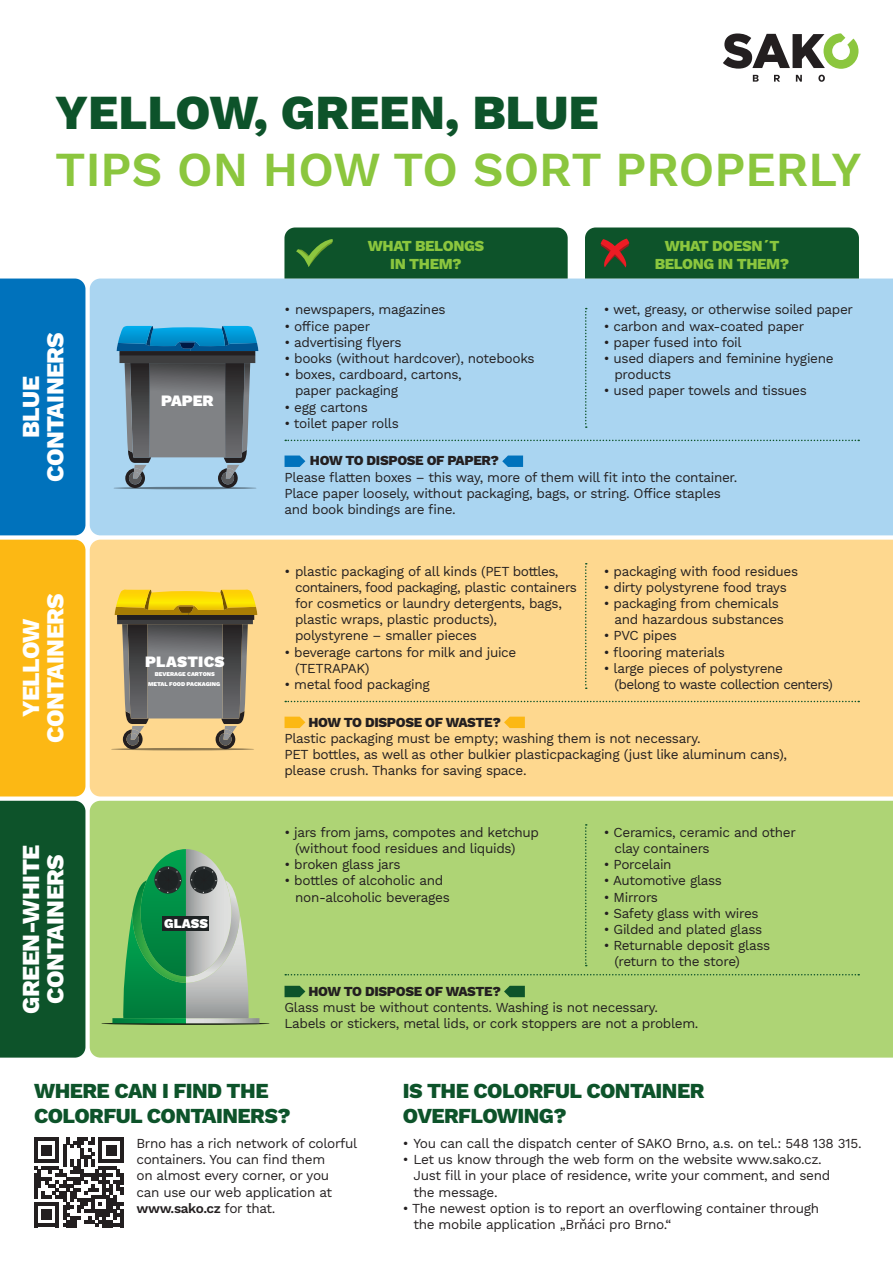
<style>
.page{position:relative;width:893px;height:1263px;background:#fff}
.page>*{position:absolute;margin:0;border:0;box-sizing:border-box;transform-origin:0 0}
.t1{font:600 48px "Work Sans";color:#8bc63e}
.t2{font:800 48px "Work Sans";color:#0d532a}
.t3{font:800 24px "Work Sans";letter-spacing:-.025em;color:#fff}
.t4{font:800 21px "Work Sans";letter-spacing:-.025em;color:#0d532a}
.t5{font:900 15.6px "Work Sans";letter-spacing:.005em;color:#fff}
.t6{font:800 15px "Work Sans";letter-spacing:-.025em;color:#8bc63e}
.t7{font:13.5px/16.2px "Work Sans";letter-spacing:-.025em;color:#231f20}
.t8{font:800 13.5px "Work Sans";letter-spacing:-.025em;color:#231f20}
.t9{font:13.5px "Work Sans";letter-spacing:-.045em;color:#231f20}
.t10{font:900 13.2px "Work Sans";color:#fff}
.t11{font:900 5.7px/9.4px "Work Sans";color:#fff;text-align:center}
.s1{font-weight:600}
</style>
<div class="page">
<div style="left:90px;top:279px;width:803px;height:256px;background:#aad5f1"></div>
<div style="left:90px;top:540px;width:803px;height:256px;background:#fed88f"></div>
<div style="left:90px;top:801px;width:803px;height:256px;background:#aed475"></div>
<svg style="left:0;top:279px;width:85px;height:778px;background:#5a8055"></svg>
<svg style="left:723px;top:33px;width:135px;height:36px"></svg>
<svg style="left:753px;top:75px;width:6px;height:7px"></svg>
<svg style="left:774px;top:75px;width:6px;height:7px"></svg>
<svg style="left:796px;top:75px;width:6px;height:7px"></svg>
<svg style="left:818px;top:75px;width:7px;height:7px"></svg>
<hr style="left:113px;top:487px;width:144px;height:2px;background:#4e4f50;border-radius:50%">
<svg style="left:117px;top:326px;width:141px;height:162px;background:#648191"></svg>
<hr style="left:111px;top:748px;width:143px;height:2px;background:#4e4f50;border-radius:50%">
<svg style="left:115px;top:590px;width:142px;height:159px;background:#9a8b60"></svg>
<hr style="left:101px;top:1022px;width:169px;height:3px;background:#292a2b;border-radius:50%">
<svg style="left:112px;top:849px;width:147px;height:174px;background:#75ad78"></svg>
<div style="left:163px;top:916px;width:46px;height:15px;background:#1e2324"></div>
<svg style="left:285px;top:455px;width:20px;height:12px"></svg>
<svg style="left:502px;top:455px;width:21px;height:12px"></svg>
<svg style="left:285px;top:717px;width:20px;height:11px"></svg>
<svg style="left:504px;top:717px;width:21px;height:11px"></svg>
<svg style="left:285px;top:986px;width:20px;height:11px"></svg>
<svg style="left:504px;top:986px;width:21px;height:11px"></svg>
<svg style="left:34px;top:1137px;width:90px;height:90px"></svg>
<svg style="left:585px;top:563px;width:2px;height:126px"></svg>
<svg style="left:585px;top:824px;width:2px;height:142px"></svg>
<svg style="left:585px;top:308px;width:2px;height:120px"></svg>
<svg style="left:285px;top:440px;width:574px;height:1px"></svg>
<svg style="left:285px;top:701px;width:574px;height:1px"></svg>
<svg style="left:285px;top:974px;width:574px;height:1px"></svg>
<div style="left:284px;top:227px;width:284px;height:52px;background:#0d532a"></div>
<svg style="left:585px;top:227px;width:274px;height:52px;background:#17552e"></svg>
<p class="t2" style="left:55px;top:85px;width:545px">YELLOW, GREEN, BLUE</p>
<p class="t1" style="left:55px;top:142px;width:808px">TIPS ON HOW TO SORT PROPERLY</p>
<p class="t3" style="left:41px;top:482px;width:151px;rotate:-90deg">CONTAINERS</p>
<p class="t3" style="left:17px;top:438px;width:63px;rotate:-90deg">BLUE</p>
<p class="t3" style="left:41px;top:743px;width:151px;rotate:-90deg">CONTAINERS</p>
<p class="t3" style="left:17px;top:717px;width:100px;rotate:-90deg">YELLOW</p>
<p class="t3" style="left:17px;top:1013px;width:170px;rotate:-90deg">GREEN-WHITE</p>
<p class="t3" style="left:41px;top:1004px;width:151px;rotate:-90deg">CONTAINERS</p>
<p class="t5" style="left:161px;top:392px;width:54px">PAPER</p>
<p class="t5" style="left:145px;top:653px;width:81px">PLASTICS</p>
<p class="t11" style="left:148px;top:670px;width:74px">BEVERAGE CARTONS<br>METAL FOOD PACKAGING</p>
<p class="t10" style="left:164px;top:916px;width:45px">GLASS</p>
<p class="t6" style="left:368px;top:237px;width:118px">WHAT BELONGS</p>
<p class="t6" style="left:390px;top:255px;width:73px">IN THEM?</p>
<p class="t7" style="left:284px;top:302px;width:163px">• newspapers, magazines</p>
<p class="t7" style="left:284px;top:319px;width:87px">• office paper</p>
<p class="t7" style="left:284px;top:335px;width:119px">• advertising flyers</p>
<p class="t7" style="left:284px;top:351px;width:252px">• books (without hardcover), notebooks</p>
<p class="t7" style="left:295px;top:367px;width:168px;text-indent:-11px">• boxes, cardboard, cartons, paper packaging</p>
<p class="t7" style="left:284px;top:400px;width:85px">• egg cartons</p>
<p class="t7" style="left:284px;top:416px;width:116px">• toilet paper rolls</p>
<p class="t6" style="left:665px;top:237px;width:116px">WHAT DOESN´T</p>
<p class="t6" style="left:655px;top:255px;width:136px">BELONG IN THEM?</p>
<p class="t7" style="left:604px;top:302px;width:251px">• wet, greasy, or otherwise soiled paper</p>
<p class="t7" style="left:604px;top:319px;width:202px">• carbon and wax-coated paper</p>
<p class="t7" style="left:604px;top:335px;width:139px">• paper fused into foil</p>
<p class="t7" style="left:614px;top:351px;width:221px;text-indent:-11px">• used diapers and feminine hygiene products</p>
<p class="t7" style="left:604px;top:383px;width:205px">• used paper towels and tissues</p>
<p class="t8" style="left:310px;top:453px;width:191px">HOW TO DISPOSE OF PAPER?</p>
<p class="t7" style="left:284px;top:469px;width:454px">Please flatten boxes – this way, more of them will fit into the container.</p>
<p class="t7" style="left:284px;top:486px;width:438px">Place paper loosely, without packaging, bags, or string. Office staples and book bindings are fine.</p>
<p class="t7" style="left:295px;top:563px;width:283px;text-indent:-11px">• plastic packaging of all kinds (PET bottles, containers, food packaging, plastic containers for cosmetics or laundry detergents, bags, plastic wraps, plastic products),<br>polystyrene – smaller pieces</p>
<p class="t7" style="left:295px;top:644px;width:223px;text-indent:-11px">• beverage cartons for milk and juice (TETRAPAK)</p>
<p class="t7" style="left:284px;top:677px;width:147px">• metal food packaging</p>
<p class="t7" style="left:604px;top:563px;width:196px">• packaging with food residues</p>
<p class="t7" style="left:604px;top:580px;width:184px">• dirty polystyrene food trays</p>
<p class="t7" style="left:614px;top:596px;width:171px;text-indent:-11px">• packaging from chemicals and hazardous substances</p>
<p class="t7" style="left:604px;top:628px;width:75px">• PVC pipes</p>
<p class="t7" style="left:604px;top:644px;width:123px">• flooring materials</p>
<p class="t7" style="left:604px;top:661px;width:181px">• large pieces of polystyrene</p>
<p class="t9" style="left:614px;top:676px;width:220px">(belong to waste collection centers)</p>
<p class="t8" style="left:308px;top:714px;width:194px">HOW TO DISPOSE OF WASTE?</p>
<p class="t7" style="left:284px;top:731px;width:504px">Plastic packaging must be empty; washing them is not necessary.<br>PET bottles, as well as other bulkier plasticpackaging (just like aluminum cans), please crush. Thanks for saving space.</p>
<p class="t7" style="left:295px;top:824px;width:246px;text-indent:-11px">• jars from jams, compotes and ketchup (without food residues and liquids)</p>
<p class="t7" style="left:284px;top:857px;width:118px">• broken glass jars</p>
<p class="t7" style="left:295px;top:873px;width:156px;text-indent:-11px">• bottles of alcoholic and non-alcoholic beverages</p>
<p class="t7" style="left:614px;top:824px;width:183px;text-indent:-11px">• Ceramics, ceramic and other clay containers</p>
<p class="t7" style="left:604px;top:857px;width:69px">• Porcelain</p>
<p class="t7" style="left:604px;top:873px;width:120px">• Automotive glass</p>
<p class="t7" style="left:604px;top:889px;width:56px">• Mirrors</p>
<p class="t7" style="left:604px;top:905px;width:156px">• Safety glass with wires</p>
<p class="t7" style="left:604px;top:922px;width:160px">• Gilded and plated glass</p>
<p class="t7" style="left:614px;top:938px;width:157px;text-indent:-11px">• Returnable deposit glass (return to the store)</p>
<p class="t8" style="left:308px;top:983px;width:194px">HOW TO DISPOSE OF WASTE?</p>
<p class="t7" style="left:284px;top:1000px;width:375px">Glass must be without contents. Washing is not necessary.</p>
<p class="t7" style="left:284px;top:1016px;width:416px">Labels or stickers, metal lids, or cork stoppers are not a problem.</p>
<p class="t4" style="left:34px;top:1079px;width:236px">WHERE CAN I FIND THE</p>
<p class="t4" style="left:34px;top:1104px;width:258px">COLORFUL CONTAINERS?</p>
<p class="t7" style="left:136px;top:1136px;width:222px">Brno has a rich network of colorful</p>
<p class="t7" style="left:136px;top:1152px;width:190px">containers. You can find them</p>
<p class="t7" style="left:136px;top:1168px;width:197px">on almost every corner, or you can use our web application at <span class="s1">www.sako.cz</span> for that.</p>
<p class="t4" style="left:403px;top:1079px;width:303px">IS THE COLORFUL CONTAINER</p>
<p class="t4" style="left:403px;top:1104px;width:165px">OVERFLOWING?</p>
<p class="t7" style="left:403px;top:1136px;width:460px">• You can call the dispatch center of SAKO Brno, a.s. on tel.: 548 138 315.</p>
<p class="t7" style="left:403px;top:1152px;width:420px">• Let us know through the web form on the website www.sako.cz.</p>
<p class="t7" style="left:413px;top:1168px;width:418px">Just fill in your place of residence, write your comment, and send</p>
<p class="t7" style="left:413px;top:1184px;width:86px">the message.</p>
<p class="t7" style="left:403px;top:1201px;width:418px">• The newest option is to report an overflowing container through</p>
<p class="t7" style="left:413px;top:1217px;width:259px">the mobile application „Brňáci pro Brno.“</p>
</div>
